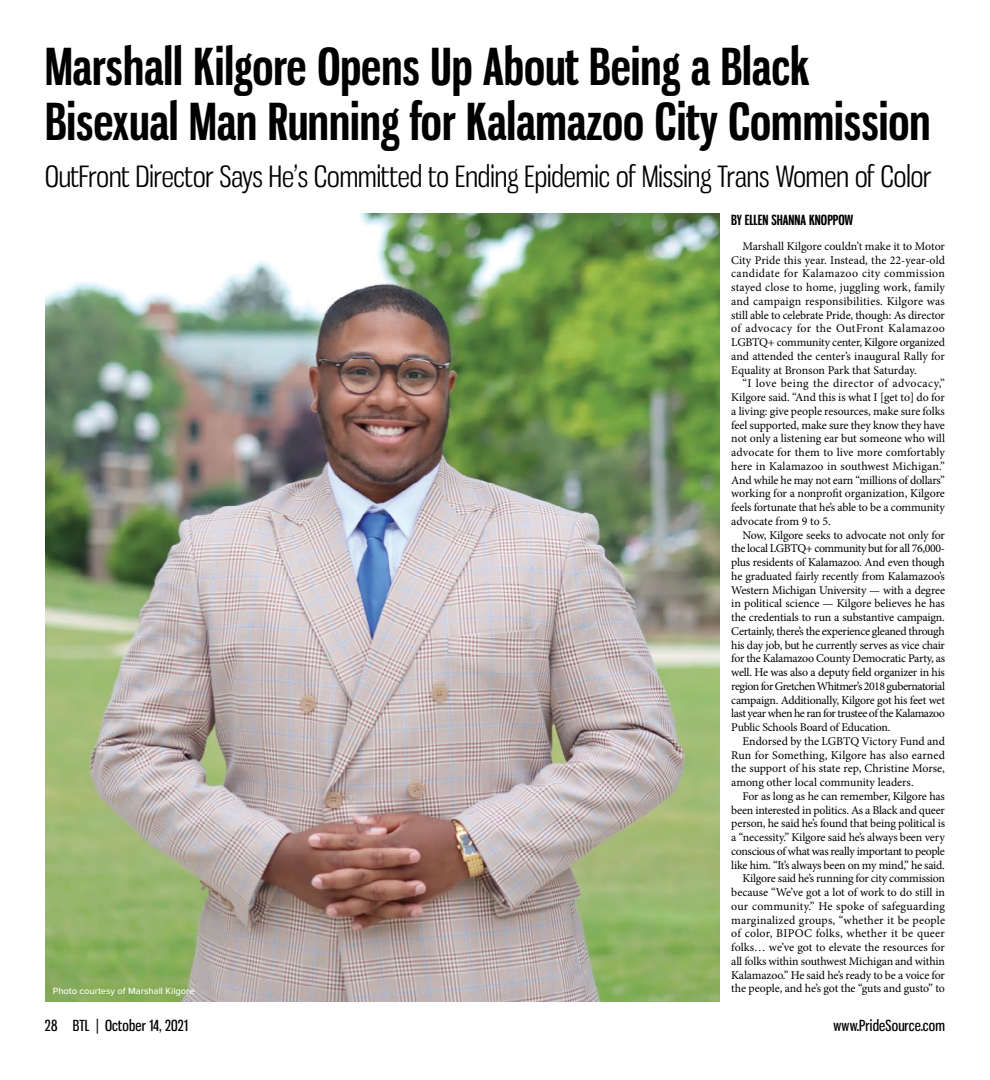
<style>
.page{position:relative;width:990px;height:1080px;background:#fff}
.page>*{position:absolute;margin:0;border:0;box-sizing:border-box;transform-origin:0 0}
.t1{font:700 50px/55px "Gnuolane Rg";color:#000}
.t2{font:28.75px "Gnuolane Bk";color:#000}
.t3{font:15px "Gnuolane Rg";letter-spacing:.01em;color:#000}
.t4{font:700 13.75px "Gnuolane Rg";color:#000}
.t5{font:11.88px/13.8px "Minion Pro";letter-spacing:-.01em;color:#000;text-align:justify}
.t6{font:500 9.38px "Proxima Nova";color:#fff}
</style>
<div class="page">
<img style="left:45px;top:214px;width:675px;height:787px">
<h1 class="t1" style="left:45px;top:39px;width:887px">Marshall Kilgore Opens Up About Being a Black<br>Bisexual Man Running for Kalamazoo City Commission</h1>
<h2 class="t2" style="left:45px;top:159px;width:888px">OutFront Director Says He’s Committed to Ending Epidemic of Missing Trans Women of Color</h2>
<p class="t4" style="left:731px;top:211px;width:124px">BY ELLEN SHANNA KNOPPOW</p>
<p class="t5" style="left:731px;top:239px;width:215px;text-indent:11px">Marshall Kilgore couldn’t make it to Motor City Pride this year. Instead, the 22-year-old candidate for Kalamazoo city commission stayed close to home, juggling work, family and campaign responsibilities. Kilgore was still able to celebrate Pride, though: As director of advocacy for the OutFront Kalamazoo LGBTQ+ community center, Kilgore organized and attended the center’s inaugural Rally for Equality at Bronson Park that Saturday.</p>
<p class="t5" style="left:731px;top:377px;width:215px;text-indent:11px">“I love being the director of advocacy,” Kilgore said. “And this is what I [get to] do for a living: give people resources, make sure folks feel supported, make sure they know they have not only a listening ear but someone who will advocate for them to live more comfortably here in Kalamazoo in southwest Michigan.” And while he may not earn “millions of dollars” working for a nonprofit organization, Kilgore feels fortunate that he’s able to be a community advocate from 9 to 5.</p>
<p class="t5" style="left:731px;top:528px;width:215px;text-indent:11px">Now, Kilgore seeks to advocate not only for the local LGBTQ+ community but for all 76,000- plus residents of Kalamazoo. And even though he graduated fairly recently from Kalamazoo’s Western Michigan University — with a degree in political science — Kilgore believes he has the credentials to run a substantive campaign.<br>Certainly, there’s the experience gleaned through his day job, but he currently serves as vice chair for the Kalamazoo County Democratic Party, as well. He was also a deputy field organizer in his region for Gretchen Whitmer’s 2018 gubernatorial campaign. Additionally, Kilgore got his feet wet last year when he ran for trustee of the Kalamazoo Public Schools Board of Education.</p>
<p class="t5" style="left:731px;top:734px;width:215px;text-indent:11px">Endorsed by the LGBTQ Victory Fund and Run for Something, Kilgore has also earned the support of his state rep, Christine Morse, among other local community leaders.</p>
<p class="t5" style="left:731px;top:789px;width:215px;text-align:right">For as long as he can remember, Kilgore has been interested in politics. As a Black and queer person, he said he’s found that being political is a “necessity.” Kilgore said he’s always been very conscious of what was really important to people like him. “It’s always been on my mind,” he said.<br>Kilgore said he’s running for city commission because “We’ve got a lot of work to do still in our community.” He spoke of safeguarding marginalized groups, “whether it be people of color, BIPOC folks, whether it be queer folks… we’ve got to elevate the resources for all folks within southwest Michigan and within Kalamazoo.” He said he’s ready to be a voice for the people, and he’s got the “guts and gusto” to</p>
<p class="t6" style="left:53px;top:984px;width:143px">Photo courtesy of Marshall Kilgore</p>
<p class="t3" style="left:45px;top:1016px;width:144px">28 BTL | October 14, 2021</p>
<p class="t3" style="left:834px;top:1016px;width:113px">www.PrideSource.com</p>
</div>
